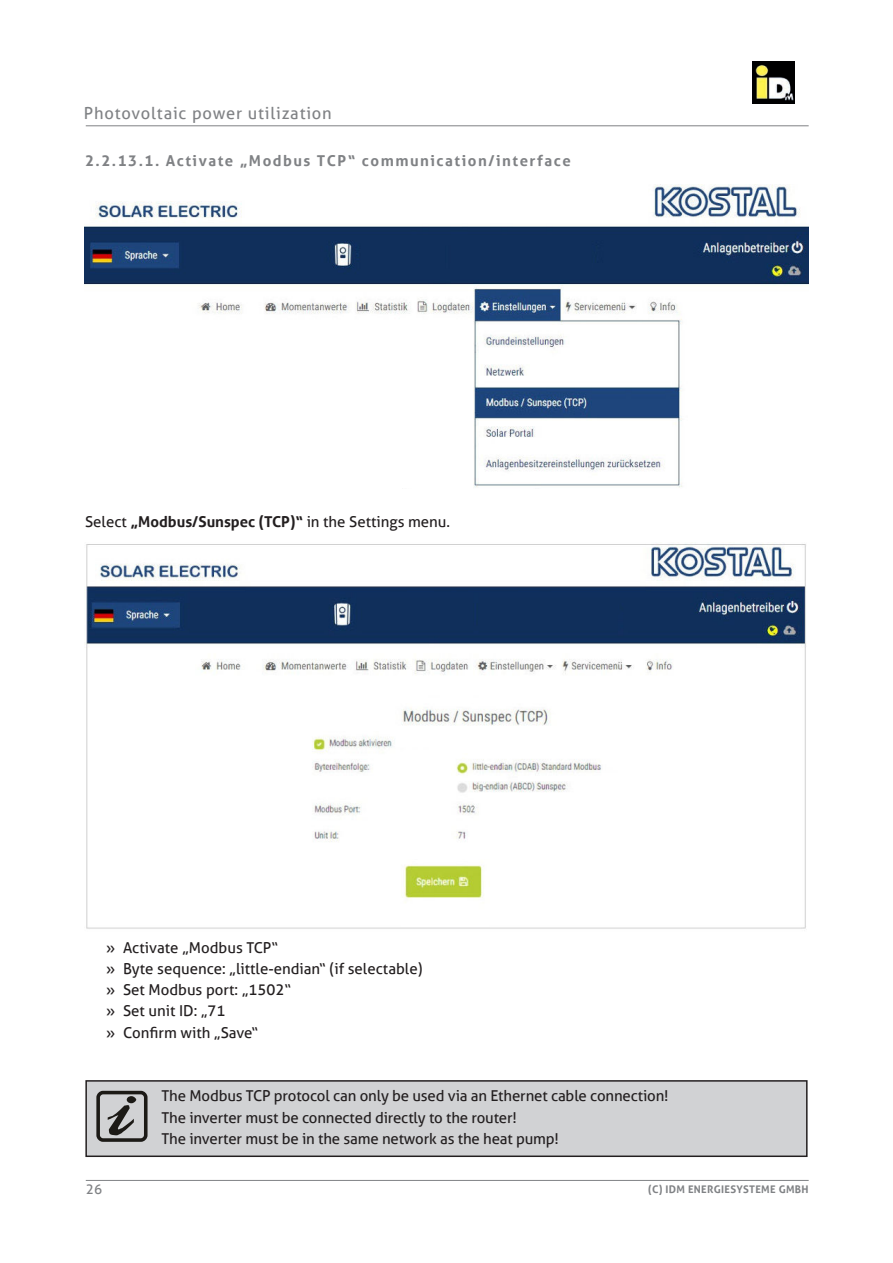
<style>
.page{position:relative;width:893px;height:1263px;background:#fff}
.page>*{position:absolute;margin:0;border:0;box-sizing:border-box;transform-origin:0 0}
.t1{font:16.5px "Aller";letter-spacing:.05em;color:#808285}
.t2{font:15px/21.3px "Aller";letter-spacing:-.01em;color:#231f20}
.t3{font:700 15px "Aller";letter-spacing:.1em;color:#808285}
.t4{font:13.5px "Aller";color:#808285}
.t5{font:700 10.5px "Aller";letter-spacing:.03em;color:#808285}
.s1{font-weight:700}
</style>
<div class="page">
<hr style="left:86px;top:125px;width:723px;height:1px;background:#808285">
<hr style="left:86px;top:1180px;width:723px;height:1px;background:#808285">
<img style="left:752px;top:61px;width:42px;height:43px">
<div style="left:86px;top:1081px;width:721px;height:75px;background:#d1d2d4"></div>
<div style="left:85px;top:1080px;width:723px;height:77px;border:2px solid #231f20"></div>
<div style="left:96px;top:1091px;width:52px;height:51px;border:4px solid #1c1a16;border-radius:5px"></div>
<div style="left:127px;top:1096px;width:9px;height:7px;background:#1c1a16;border-radius:50%"></div>
<svg style="left:108px;top:1105px;width:26px;height:30px"></svg>
<img style="left:85px;top:184px;width:724px;height:304px">
<img style="left:86px;top:544px;width:721px;height:385px">
<p class="t1" style="left:84px;top:107px;width:249px">Photovoltaic power utilization</p>
<p class="t3" style="left:85px;top:154px;width:487px">2.2.13.1. Activate „Modbus TCP“ communication/interface</p>
<p class="t2" style="left:85px;top:513px;width:367px">Select <span class="s1">„Modbus/Sunspec (TCP)“</span> in the Settings menu.</p>
<p class="t2" style="left:106px;top:938px;width:318px">» Activate „Modbus TCP“<br>» Byte sequence: „little-endian“ (if selectable) » Set Modbus port: „1502“<br>» Set unit ID: „71<br>» Confirm with „Save“</p>
<p class="t4" style="left:86px;top:1184px;width:18px">26</p>
<p class="t2" style="left:162px;top:1085px;width:508px">The Modbus TCP protocol can only be used via an Ethernet cable connection!<br>The inverter must be connected directly to the router!<br>The inverter must be in the same network as the heat pump!</p>
<p class="t5" style="left:648px;top:1184px;width:162px">(C) IDM ENERGIESYSTEME GMBH</p>
</div>
